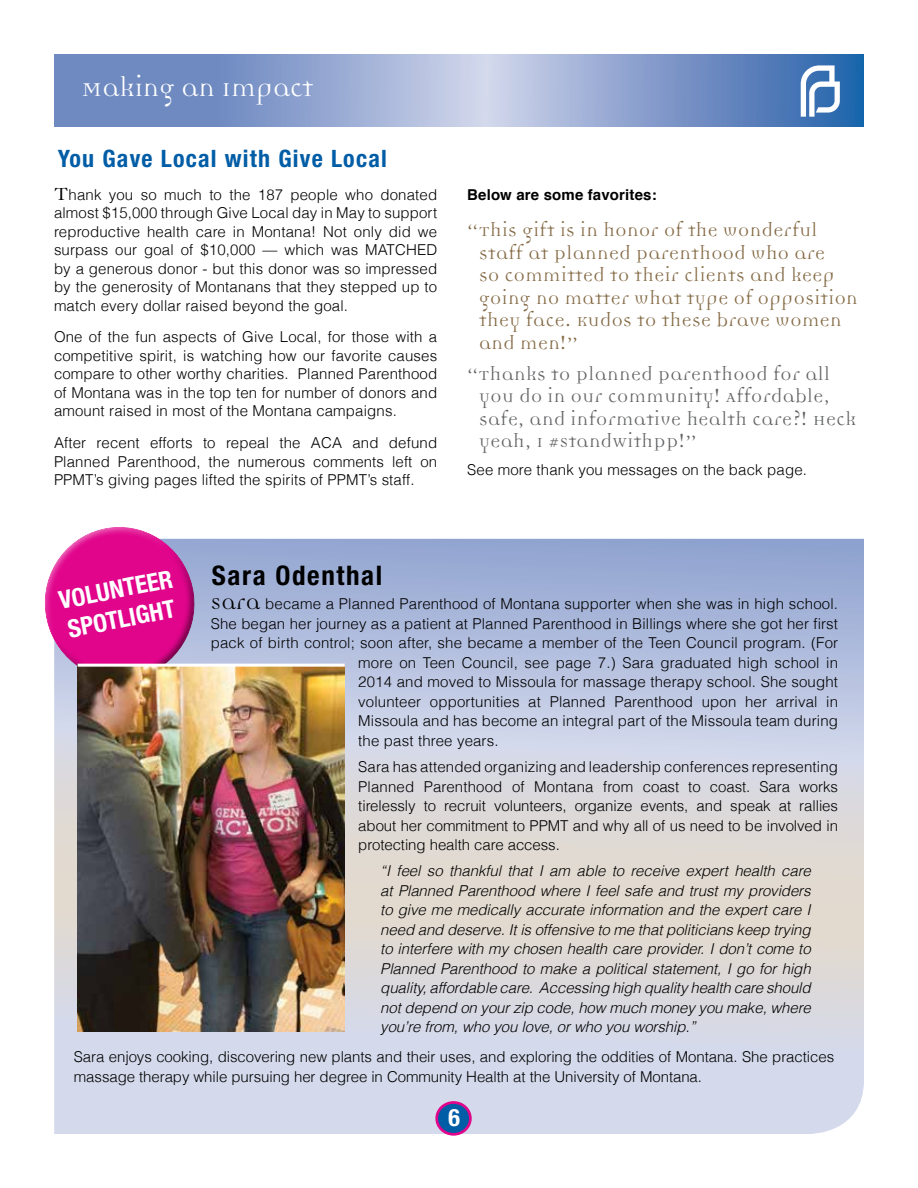
<style>
.page{position:relative;width:918px;height:1188px;background:#fff}
.page>*{position:absolute;margin:0;border:0;box-sizing:border-box;transform-origin:0 0}
.t1{font:30px "Democratica Reg Lin";color:#fff}
.t2{font:700 condensed 27px "Helvetica Neue";color:#000}
.t3{font:700 condensed 24.9px/29.8px "Helvetica Neue";color:#fff}
.t4{font:700 condensed 24px "Helvetica Neue";letter-spacing:.05em;color:#005da6}
.t5{font:700 condensed 24px "Helvetica Neue";color:#fff}
.t6{font:21px/22.5px "Democratica Reg Lin";letter-spacing:.02em;color:#846a45}
.t7{font:21px/22.5px "Democratica Reg Lin";letter-spacing:.02em;color:#636466}
.t8{font:300 15px/18.5px "Helvetica";letter-spacing:.01em;color:#000;text-align:justify}
.t9{font:italic 300 15px/19.5px "Helvetica";letter-spacing:-.005em;color:#000;text-align:justify}
.t10{font:700 15px "Helvetica";letter-spacing:.01em;color:#000}
.s1{font-family:"Democratica Reg Lin";font-weight:400;font-size:28.5px}
.s2{font-family:"Democratica Reg Lin";font-weight:400;font-size:25.5px}
</style>
<div class="page">
<svg style="left:54px;top:539px;width:810px;height:595px;background:#cbcfde"></svg>
<svg style="left:44px;top:527px;width:163px;height:162px;background:#da3fa4"></svg>
<img style="left:78px;top:667px;width:267px;height:364px">
<hr style="left:78px;top:664px;width:267px;height:3px;background:#fff">
<div style="left:437px;top:1103px;width:33px;height:31px;background:#005da6;border-radius:50%"></div>
<div style="left:435px;top:1101px;width:37px;height:35px;border:3px solid #e1058c;border-radius:50%"></div>
<svg style="left:54px;top:54px;width:810px;height:72px;background:#879ecc"></svg>
<svg style="left:801px;top:64px;width:39px;height:53px"></svg>
<h1 class="t1" style="left:81px;top:74px;width:233px">Making an Impact</h1>
<h3 class="t4" style="left:58px;top:144px;width:331px">You Gave Local with Give Local</h3>
<p class="t8" style="left:54px;top:185px;width:385px"><span class="s1">T</span>hank you so much to the 187 people who donated almost $15,000 through Give Local day in May to support reproductive health care in Montana! Not only did we surpass our goal of $10,000 — which was MATCHED by a generous donor - but this donor was so impressed by the generosity of Montanans that they stepped up to match every dollar raised beyond the goal.</p>
<p class="t8" style="left:54px;top:327px;width:385px">One of the fun aspects of Give Local, for those with a competitive spirit, is watching how our favorite causes compare to other worthy charities. Planned Parenthood of Montana was in the top ten for number of donors and amount raised in most of the Montana campaigns.</p>
<p class="t8" style="left:54px;top:433px;width:385px">After recent efforts to repeal the ACA and defund Planned Parenthood, the numerous comments left on PPMT’s giving pages lifted the spirits of PPMT’s staff.</p>
<p class="t10" style="left:467px;top:183px;width:191px">Below are some favorites:</p>
<h3 class="t6" style="left:479px;top:221px;width:380px;text-indent:-12px">“This gift is in honor of the wonderful staff at Planned Parenthood who are<br>so committed to their clients and keep going no matter what type of opposition they face. Kudos to these brave women and men!”</h3>
<h3 class="t7" style="left:479px;top:365px;width:379px;text-indent:-12px">“Thanks to Planned Parenthood for all you do in our community! Affordable, safe, and informative health care?! Heck yeah, I #StandWithPP!”</h3>
<p class="t8" style="left:467px;top:460px;width:341px">See more thank you messages on the back page.</p>
<h3 class="t3" style="left:56px;top:585px;width:113px;rotate:-11deg">Volunteer spotlight</h3>
<h2 class="t2" style="left:212px;top:559px;width:172px">Sara Odenthal</h2>
<p class="t8" style="left:211px;top:594px;width:629px"><span class="s2">Sara</span> became a Planned Parenthood of Montana supporter when she was in high school.</p>
<p class="t8" style="left:211px;top:614px;width:629px">She began her journey as a patient at Planned Parenthood in Billings where she got her first</p>
<p class="t8" style="left:211px;top:633px;width:629px">pack of birth control; soon after, she became a member of the Teen Council program. (For</p>
<p class="t8" style="left:358px;top:653px;width:481px">more on Teen Council, see page 7.) Sara graduated high school in</p>
<p class="t8" style="left:358px;top:672px;width:481px">2014 and moved to Missoula for massage therapy school. She sought</p>
<p class="t8" style="left:358px;top:692px;width:481px">volunteer opportunities at Planned Parenthood upon her arrival in</p>
<p class="t8" style="left:358px;top:711px;width:481px">Missoula and has become an integral part of the Missoula team during</p>
<p class="t8" style="left:358px;top:731px;width:142px">the past three years.</p>
<p class="t8" style="left:358px;top:756px;width:481px;line-height:19.5px">Sara has attended organizing and leadership conferences representing Planned Parenthood of Montana from coast to coast. Sara works tirelessly to recruit volunteers, organize events, and speak at rallies about her commitment to PPMT and why all of us need to be involved in protecting health care access.</p>
<p class="t9" style="left:380px;top:861px;width:432px">“I feel so thankful that I am able to receive expert health care at Planned Parenthood where I feel safe and trust my providers to give me medically accurate information and the expert care I need and deserve. It is offensive to me that politicians keep trying to interfere with my chosen health care provider. I don’t come to Planned Parenthood to make a political statement, I go for high quality, affordable care. Accessing high quality health care should not depend on your zip code, how much money you make, where you’re from, who you love, or who you worship.”</p>
<p class="t8" style="left:74px;top:1047px;width:762px;line-height:19.5px">Sara enjoys cooking, discovering new plants and their uses, and exploring the oddities of Montana. She practices massage therapy while pursuing her degree in Community Health at the University of Montana.</p>
<h3 class="t5" style="left:448px;top:1103px;width:13px">6</h3>
</div>
